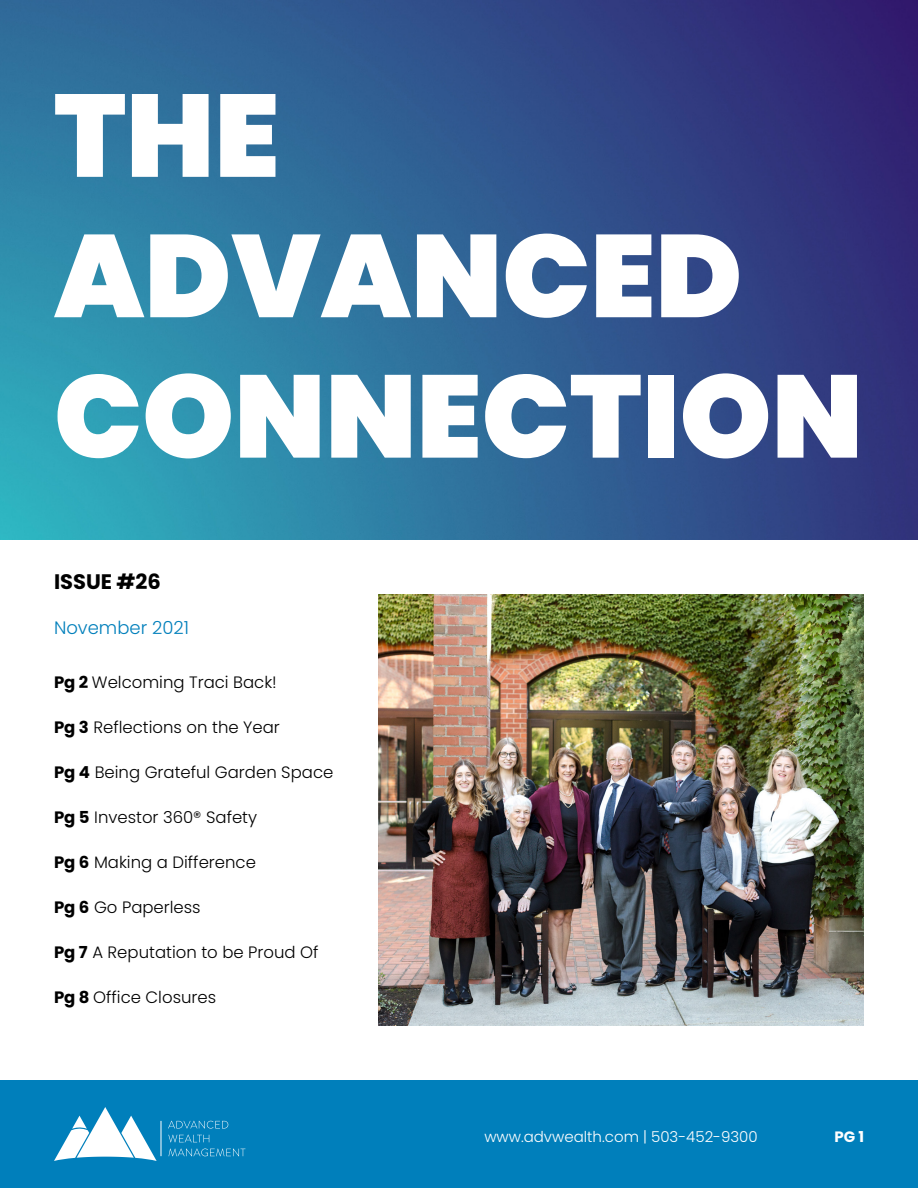
<style>
.page{position:relative;width:918px;height:1188px;background:#fff}
.page>*{position:absolute;margin:0;border:0;box-sizing:border-box;transform-origin:0 0}
.t1{font:900 117px/140.4px "Poppins";color:#fff}
.t2{font:700 21px "Poppins";color:#000}
.t3{font:300 18px "Poppins";color:#007fbb}
.t4{font:300 16.5px "Poppins";color:#000}
.t5{font:300 15px "Poppins";color:#fff}
.t6{font:700 15px "Poppins";color:#fff}
.s1{font-weight:700}
</style>
<div class="page">
<img style="left:0;top:0;width:918px;height:540px">
<div style="left:0;top:1080px;width:918px;height:108px;background:#007fbb"></div>
<img style="left:378px;top:594px;width:486px;height:432px">
<svg style="left:54px;top:1107px;width:103px;height:54px"></svg>
<svg style="left:168px;top:1121px;width:60px;height:8px"></svg>
<svg style="left:168px;top:1135px;width:41px;height:7px"></svg>
<svg style="left:169px;top:1148px;width:76px;height:8px"></svg>
<hr style="left:161px;top:1121px;width:1px;height:35px;background:#fff">
<h1 class="t1" style="left:54px;top:66px;width:810px">THE<br>ADVANCED<br>CONNECTION</h1>
<p class="t2" style="left:54px;top:570px;width:108px">ISSUE #26</p>
<p class="t3" style="left:54px;top:617px;width:137px">November 2021</p>
<p class="t4" style="left:54px;top:673px;width:224px"><span class="s1">Pg 2</span> Welcoming Traci Back!</p>
<p class="t4" style="left:54px;top:718px;width:227px"><span class="s1">Pg 3</span> Reflections on the Year</p>
<p class="t4" style="left:54px;top:763px;width:281px"><span class="s1">Pg 4</span> Being Grateful Garden Space</p>
<p class="t4" style="left:54px;top:808px;width:205px"><span class="s1">Pg 5</span> Investor 360® Safety</p>
<p class="t4" style="left:54px;top:853px;width:203px"><span class="s1">Pg 6</span> Making a Difference</p>
<p class="t4" style="left:54px;top:898px;width:148px"><span class="s1">Pg 6</span> Go Paperless</p>
<p class="t4" style="left:54px;top:943px;width:266px"><span class="s1">Pg 7</span> A Reputation to be Proud Of</p>
<p class="t4" style="left:54px;top:988px;width:164px"><span class="s1">Pg 8</span> Office Closures</p>
<p class="t5" style="left:484px;top:1128px;width:275px">www.advwealth.com | 503-452-9300</p>
<p class="t6" style="left:834px;top:1128px;width:31px">PG 1</p>
</div>
